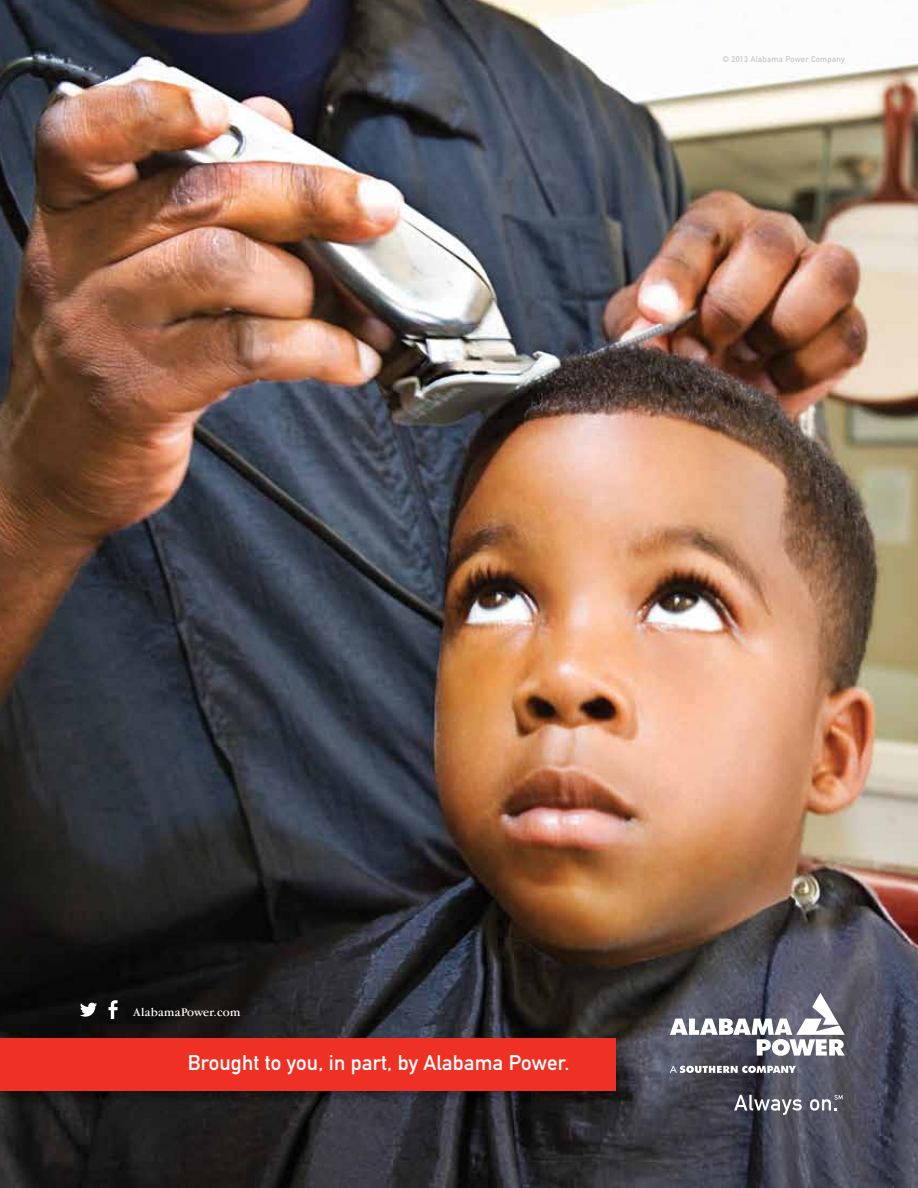
<style>
.page{position:relative;width:918px;height:1188px;background:#fff}
.page>*{position:absolute;margin:0;border:0;box-sizing:border-box;transform-origin:0 0}
.t1{font:21px "DIN Mittelschrift";letter-spacing:.01em;color:#fff}
.t2{font:12px "Garamond IT Cby BT";letter-spacing:.02em;color:#fff}
.t3{font:8.25px "DIN Mittelschrift";letter-spacing:.03em;color:#c7c8ca}
</style>
<div class="page">
<img style="left:0;top:0;width:918px;height:1188px">
<img style="left:0;top:1037px;width:623px;height:68px">
<div style="left:0;top:1038px;width:616px;height:53px;background:#ee3124"></div>
<svg style="left:670px;top:993px;width:175px;height:63px"></svg>
<svg style="left:670px;top:1066px;width:126px;height:7px"></svg>
<svg style="left:734px;top:1095px;width:68px;height:20px"></svg>
<svg style="left:810px;top:1095px;width:33px;height:16px"></svg>
<svg style="left:80px;top:1003px;width:17px;height:14px"></svg>
<svg style="left:108px;top:1000px;width:10px;height:19px"></svg>
<p class="t3" style="left:722px;top:54px;width:124px">© 2013 Alabama Power Company</p>
<p class="t2" style="left:134px;top:1005px;width:108px">AlabamaPower.com</p>
<p class="t1" style="left:188px;top:1050px;width:383px">Brought to you, in part, by Alabama Power.</p>
</div>
